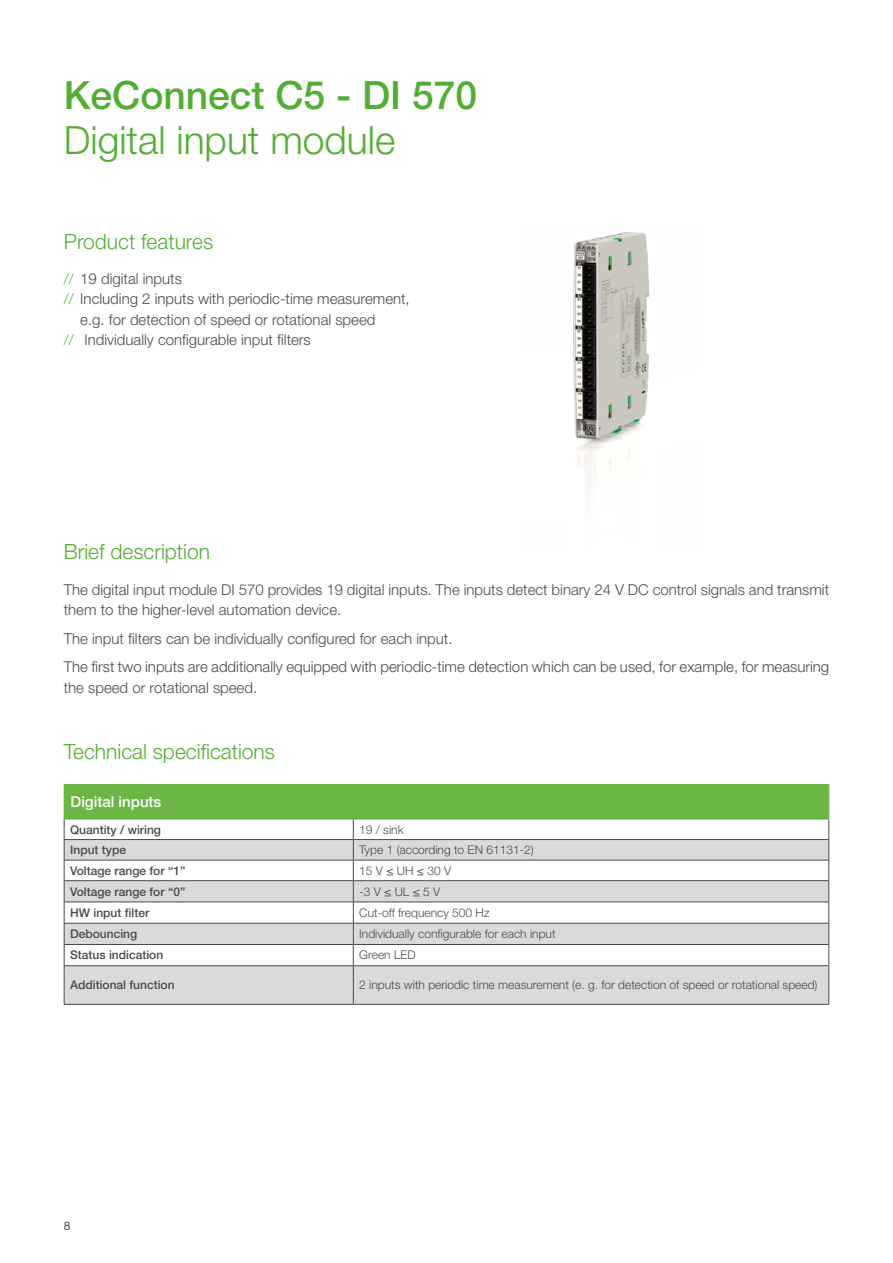
<style>
.page{position:relative;width:893px;height:1263px;background:#fff}
.page>*{position:absolute;margin:0;border:0;box-sizing:border-box;transform-origin:0 0}
.t1{font:300 39px "Helvetica Neue LT Pro";color:#52ae32}
.t2{font:500 39px "Helvetica Neue LT Pro";color:#52ae32}
.t3{font:300 21px "Helvetica Neue LT Pro";color:#52ae32}
.t4{font:300 15px/20.2px "Helvetica Neue LT Pro";color:#4a4a49}
.t5{font:500 15px "Helvetica Neue LT Pro";color:#fff}
.t6{font:300 12px "Helvetica Neue LT Pro";color:#4a4a49}
.t7{font:500 12px "Helvetica Neue LT Pro";color:#4a4a49}
.t8{font:12px "Helvetica Neue LT Pro";color:#4a4a49}
.s1{color:#52ae32}
</style>
<div class="page">
<div style="left:64px;top:785px;width:765px;height:34px;background:#6bb644"></div>
<svg style="left:65px;top:840px;width:763px;height:164px;fill:#dadada"></svg>
<hr style="left:64px;top:923px;width:289px;height:1px;background:#4a4a49">
<hr style="left:64px;top:944px;width:289px;height:1px;background:#4a4a49">
<hr style="left:64px;top:965px;width:289px;height:1px;background:#4a4a49">
<hr style="left:353px;top:901px;width:476px;height:1px;background:#4a4a49">
<hr style="left:353px;top:923px;width:476px;height:1px;background:#4a4a49">
<hr style="left:353px;top:944px;width:476px;height:1px;background:#4a4a49">
<hr style="left:353px;top:965px;width:476px;height:1px;background:#4a4a49">
<hr style="left:64px;top:839px;width:289px;height:1px;background:#4a4a49">
<hr style="left:353px;top:839px;width:476px;height:1px;background:#4a4a49">
<hr style="left:64px;top:860px;width:289px;height:1px;background:#4a4a49">
<hr style="left:353px;top:860px;width:476px;height:1px;background:#4a4a49">
<hr style="left:353px;top:880px;width:476px;height:1px;background:#4a4a49">
<hr style="left:64px;top:880px;width:289px;height:1px;background:#4a4a49">
<hr style="left:64px;top:901px;width:289px;height:1px;background:#4a4a49">
<svg style="left:828px;top:820px;width:1px;height:145px"></svg>
<hr style="left:828px;top:966px;width:1px;height:38px;background:#4a4a49">
<hr style="left:353px;top:1004px;width:476px;height:1px;background:#4a4a49">
<svg style="left:64px;top:820px;width:1px;height:145px"></svg>
<svg style="left:353px;top:820px;width:1px;height:145px"></svg>
<hr style="left:64px;top:966px;width:1px;height:38px;background:#4a4a49">
<hr style="left:353px;top:966px;width:1px;height:38px;background:#4a4a49">
<hr style="left:64px;top:1004px;width:289px;height:1px;background:#4a4a49">
<hr style="left:64px;top:784px;width:289px;height:1px;background:#6bb644">
<hr style="left:353px;top:784px;width:476px;height:1px;background:#6bb644">
<hr style="left:64px;top:819px;width:289px;height:1px;background:#52ae32">
<hr style="left:353px;top:819px;width:476px;height:1px;background:#52ae32">
<img style="left:573px;top:232px;width:77px;height:258px">
<h1 class="t2" style="left:64px;top:71px;width:415px">KeConnect C5 - DI 570</h1>
<h1 class="t1" style="left:64px;top:116px;width:333px">Digital input module</h1>
<h2 class="t3" style="left:64px;top:229px;width:151px">Product features</h2>
<p class="t4" style="left:64px;top:268px;width:120px"><span class="s1">//</span> 19 digital inputs</p>
<p class="t4" style="left:64px;top:289px;width:347px"><span class="s1">//</span> Including 2 inputs with periodic-time measurement,</p>
<p class="t4" style="left:80px;top:309px;width:297px">e.g. for detection of speed or rotational speed</p>
<p class="t4" style="left:64px;top:329px;width:249px"><span class="s1">//</span> Individually configurable input filters</p>
<h2 class="t3" style="left:64px;top:539px;width:148px">Brief description</h2>
<p class="t4" style="left:64px;top:579px;width:767px">The digital input module DI 570 provides 19 digital inputs. The inputs detect binary 24 V DC control signals and transmit them to the higher-level automation device.</p>
<p class="t4" style="left:64px;top:623px;width:767px;line-height:28.8px">The input filters can be individually configured for each input.<br>The first two inputs are additionally equipped with periodic-time detection which can be used, for example, for measuring</p>
<p class="t4" style="left:64px;top:677px;width:195px">the speed or rotational speed.</p>
<h2 class="t3" style="left:64px;top:739px;width:213px">Technical specifications</h2>
<p class="t5" style="left:71px;top:793px;width:92px">Digital inputs</p>
<p class="t7" style="left:70px;top:822px;width:92px">Quantity / wiring</p>
<p class="t6" style="left:359px;top:822px;width:46px">19 / sink</p>
<p class="t7" style="left:70px;top:843px;width:58px">Input type</p>
<p class="t6" style="left:359px;top:842px;width:176px">Type 1 (according to EN 61131-2)</p>
<p class="t7" style="left:70px;top:863px;width:117px">Voltage range for “1”</p>
<p class="t6" style="left:359px;top:863px;width:93px">15 V ≤ UH ≤ 30 V</p>
<p class="t7" style="left:70px;top:884px;width:117px">Voltage range for “0”</p>
<p class="t6" style="left:359px;top:884px;width:82px">-3 V ≤ UL ≤ 5 V</p>
<p class="t7" style="left:70px;top:905px;width:81px">HW input filter</p>
<p class="t6" style="left:359px;top:905px;width:132px">Cut-off frequency 500 Hz</p>
<p class="t7" style="left:70px;top:927px;width:69px">Debouncing</p>
<p class="t6" style="left:359px;top:926px;width:198px">Individually configurable for each input</p>
<p class="t7" style="left:70px;top:948px;width:95px">Status indication</p>
<p class="t6" style="left:359px;top:948px;width:58px">Green LED</p>
<p class="t7" style="left:70px;top:978px;width:106px">Additional function</p>
<p class="t6" style="left:359px;top:978px;width:460px">2 inputs with periodic time measurement (e. g. for detection of speed or rotational speed)</p>
<p class="t8" style="left:64px;top:1218px;width:8px">8</p>
</div>
